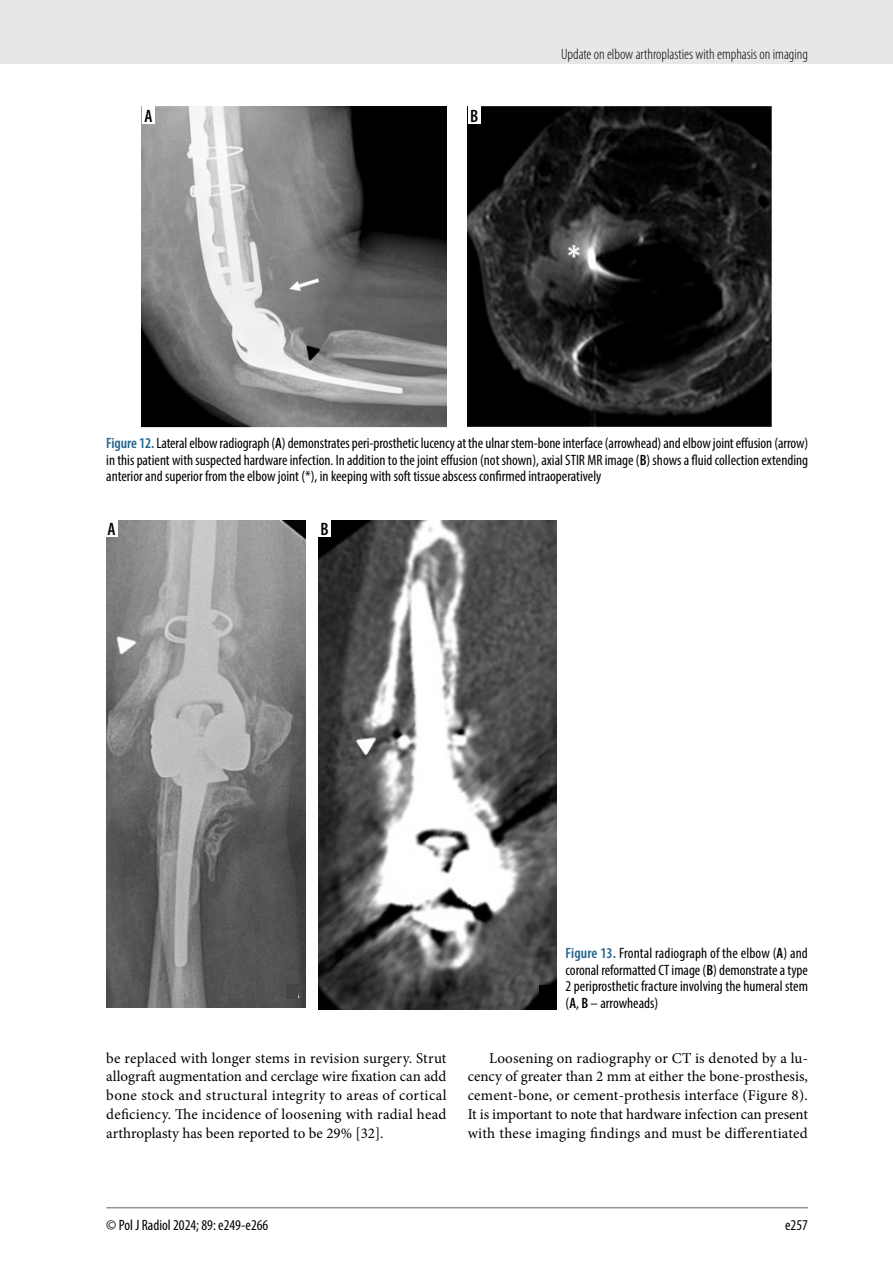
<style>
.page{position:relative;width:893px;height:1263px;background:#fff}
.page>*{position:absolute;margin:0;border:0;box-sizing:border-box;transform-origin:0 0}
.t1{font:600 condensed 18px "Myriad Pro";color:#000}
.t2{font:condensed 15px/16.5px "Myriad Pro";color:#000;text-align:justify}
.t3{font:15px/18.8px "Minion Pro";letter-spacing:.01em;color:#000;text-align:justify}
.t4{font:300 condensed 15px "Myriad Pro";color:#000}
.s1{font-weight:600;color:#25638e}
.s2{font-weight:600}
</style>
<div class="page">
<div style="left:0;top:0;width:893px;height:64px;background:#e6e7e8"></div>
<hr style="left:106px;top:1207px;width:702px;height:1px;background:#939598">
<img style="left:468px;top:106px;width:305px;height:321px">
<img style="left:142px;top:106px;width:304px;height:321px">
<img style="left:106px;top:520px;width:199px;height:487px">
<img style="left:319px;top:520px;width:237px;height:490px">
<div style="left:142px;top:106px;width:13px;height:17px;background:#fff"></div>
<div style="left:468px;top:106px;width:12px;height:17px;background:#fff"></div>
<div style="left:105px;top:520px;width:13px;height:17px;background:#fff"></div>
<div style="left:318px;top:520px;width:13px;height:17px;background:#fff"></div>
<div style="left:429px;top:406px;width:13px;height:14px;background:#585858"></div>
<div style="left:755px;top:404px;width:10px;height:13px;background:#000"></div>
<div style="left:539px;top:985px;width:11px;height:15px;background:#000"></div>
<div style="left:286px;top:985px;width:12px;height:14px;background:#454545"></div>
<p class="t1" style="left:144px;top:104px;width:10px">A</p>
<p class="t1" style="left:470px;top:104px;width:10px">B</p>
<p class="t4" style="left:561px;top:45px;width:248px">Update on elbow arthroplasties with emphasis on imaging</p>
<p class="t2" style="left:106px;top:435px;width:703px"><span class="s1">Figure 12.</span> Lateral elbow radiograph (<span class="s2">A</span>) demonstrates peri-prosthetic lucency at the ulnar stem-bone interface (arrowhead) and elbow joint effusion (arrow) in this patient with suspected hardware infection. In addition to the joint effusion (not shown), axial STIR MR image (<span class="s2">B</span>) shows a fluid collection extending anterior and superior from the elbow joint (*), in keeping with soft tissue abscess confirmed intraoperatively</p>
<p class="t1" style="left:108px;top:518px;width:10px">A</p>
<p class="t1" style="left:320px;top:518px;width:10px">B</p>
<p class="t2" style="left:566px;top:945px;width:244px"><span class="s1">Figure 13.</span> Frontal radiograph of the elbow (<span class="s2">A</span>) and coronal reformatted CT image (<span class="s2">B</span>) demonstrate a type 2 periprosthetic fracture involving the humeral stem (<span class="s2">A</span>, <span class="s2">B</span> – arrowheads)</p>
<p class="t3" style="left:106px;top:1048px;width:342px">be replaced with longer stems in revision surgery. Strut allograft augmentation and cerclage wire fixation can add bone stock and structural integrity to areas of cortical deficiency. The incidence of loosening with radial head arthroplasty has been reported to be 29% [32].</p>
<p class="t3" style="left:468px;top:1048px;width:342px;text-indent:21px">Loosening on radiography or CT is denoted by a lu&shy;cency of greater than 2 mm at either the bone-prosthesis, cement-bone, or cement-prothesis interface (Figure 8).<br>It is important to note that hardware infection can present with these imaging findings and must be differentiated</p>
<p class="t2" style="left:106px;top:1216px;width:164px">© Pol J Radiol 2024; 89: e249-e266</p>
<p class="t2" style="left:785px;top:1216px;width:24px">e257</p>
</div>
